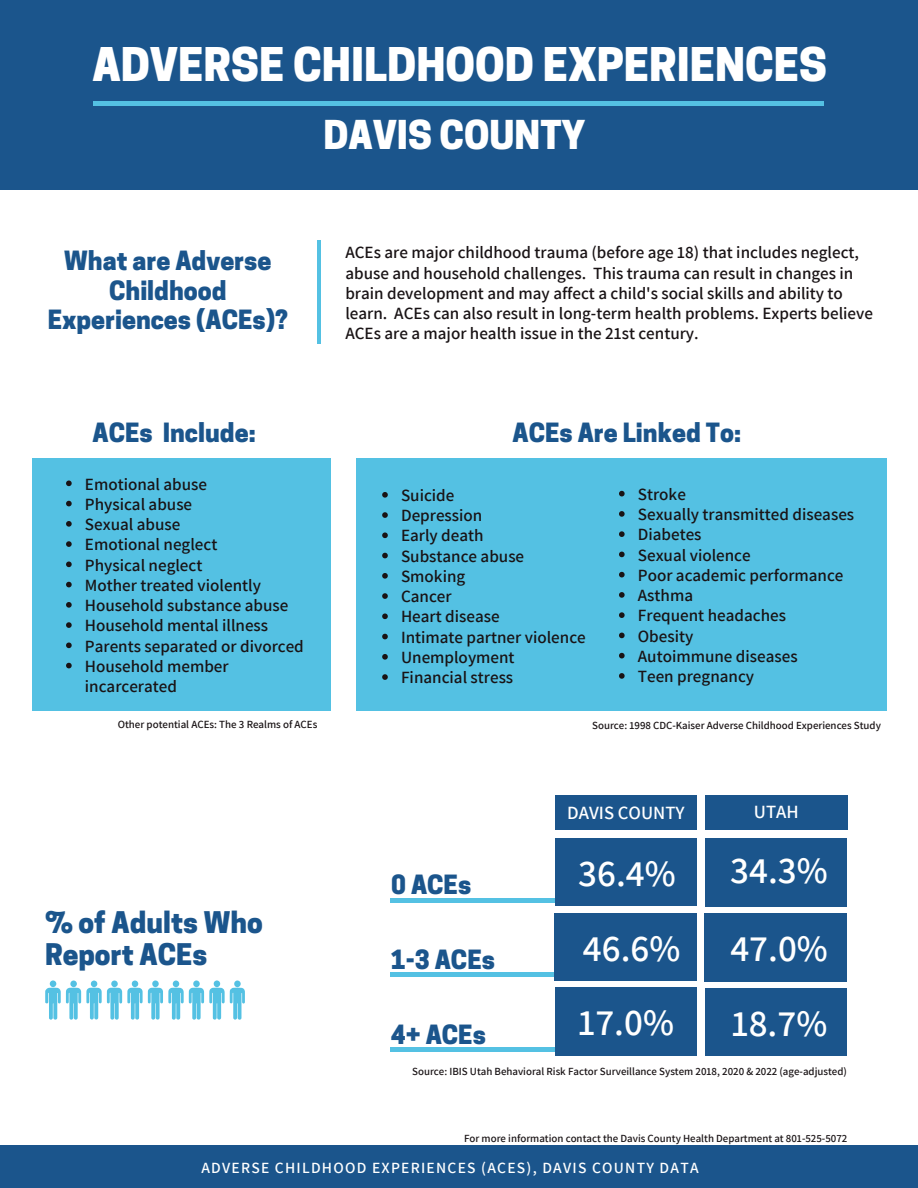
<style>
.page{position:relative;width:918px;height:1188px;background:#fff}
.page>*{position:absolute;margin:0;border:0;box-sizing:border-box;transform-origin:0 0}
.t1{font:800 43.65px "Cooper Hewitt";color:#fff}
.t2{font:600 37.35px "Assistant";color:#fff}
.t3{font:800 37.35px "Cooper Hewitt";color:#fff}
.t4{font:800 28.05px/32.7px "Cooper Hewitt";color:#1b558c}
.t5{font:800 24.9px/29.2px "Cooper Hewitt";color:#1b558c;text-align:center}
.t6{font:600 18.75px "Assistant";color:#fff}
.t7{font:600 17.1px/20.2px "Assistant";color:#191315}
.t8{font:600 15.6px "Assistant";letter-spacing:.08em;color:#fff}
.t9{font:600 10.95px "Assistant";color:#191315}
</style>
<div class="page">
<div style="left:0;top:1145px;width:918px;height:43px;background:#1b558c"></div>
<div style="left:0;top:0;width:918px;height:190px;background:#1b558c"></div>
<div style="left:93px;top:101px;width:731px;height:5px;background:#54c1e3"></div>
<hr style="left:317px;top:240px;width:4px;height:104px;background:#54c1e3">
<hr style="left:390px;top:1047px;width:212px;height:4px;background:#54c1e3">
<div style="left:555px;top:988px;width:142px;height:67px;background:#1b558c"></div>
<div style="left:705px;top:988px;width:142px;height:68px;background:#1b558c"></div>
<hr style="left:390px;top:898px;width:212px;height:4px;background:#54c1e3">
<div style="left:555px;top:838px;width:142px;height:68px;background:#1b558c"></div>
<div style="left:705px;top:839px;width:142px;height:67px;background:#1b558c"></div>
<hr style="left:390px;top:973px;width:212px;height:4px;background:#54c1e3">
<div style="left:555px;top:913px;width:141px;height:68px;background:#1b558c"></div>
<div style="left:705px;top:914px;width:141px;height:67px;background:#1b558c"></div>
<div style="left:32px;top:458px;width:298px;height:252px;background:#54c1e3"></div>
<svg style="left:66px;top:481px;width:6px;height:5px"></svg>
<svg style="left:66px;top:501px;width:6px;height:5px"></svg>
<svg style="left:66px;top:521px;width:6px;height:6px"></svg>
<svg style="left:66px;top:541px;width:6px;height:6px"></svg>
<svg style="left:66px;top:562px;width:6px;height:5px"></svg>
<svg style="left:66px;top:582px;width:6px;height:5px"></svg>
<svg style="left:66px;top:602px;width:6px;height:6px"></svg>
<svg style="left:66px;top:622px;width:6px;height:6px"></svg>
<svg style="left:66px;top:643px;width:6px;height:5px"></svg>
<svg style="left:66px;top:663px;width:6px;height:5px"></svg>
<div style="left:555px;top:796px;width:142px;height:33px;background:#1b558c"></div>
<div style="left:356px;top:458px;width:531px;height:252px;background:#54c1e3"></div>
<svg style="left:382px;top:492px;width:6px;height:6px"></svg>
<svg style="left:382px;top:512px;width:6px;height:6px"></svg>
<svg style="left:382px;top:532px;width:6px;height:6px"></svg>
<svg style="left:382px;top:553px;width:6px;height:5px"></svg>
<svg style="left:382px;top:573px;width:6px;height:6px"></svg>
<svg style="left:382px;top:593px;width:6px;height:6px"></svg>
<svg style="left:382px;top:613px;width:6px;height:6px"></svg>
<svg style="left:382px;top:634px;width:6px;height:5px"></svg>
<svg style="left:382px;top:654px;width:6px;height:6px"></svg>
<svg style="left:382px;top:674px;width:6px;height:6px"></svg>
<svg style="left:619px;top:491px;width:6px;height:5px"></svg>
<svg style="left:619px;top:511px;width:6px;height:6px"></svg>
<svg style="left:619px;top:531px;width:6px;height:6px"></svg>
<svg style="left:619px;top:552px;width:6px;height:5px"></svg>
<svg style="left:619px;top:572px;width:6px;height:5px"></svg>
<svg style="left:619px;top:592px;width:6px;height:6px"></svg>
<svg style="left:619px;top:612px;width:6px;height:6px"></svg>
<svg style="left:619px;top:633px;width:6px;height:5px"></svg>
<svg style="left:619px;top:653px;width:6px;height:5px"></svg>
<svg style="left:619px;top:673px;width:6px;height:6px"></svg>
<div style="left:705px;top:795px;width:142px;height:34px;background:#1b558c"></div>
<svg style="left:45px;top:980px;width:199px;height:40px"></svg>
<p class="t1" style="left:92px;top:48px;width:736px">ADVERSE CHILDHOOD EXPERIENCES</p>
<p class="t3" style="left:323px;top:121px;width:264px">DAVIS COUNTY</p>
<p class="t5" style="left:48px;top:250px;width:242px">What are Adverse<br>Childhood<br>Experiences (ACEs)?</p>
<p class="t7" style="left:345px;top:242px;width:529px">ACEs are major childhood trauma (before age 18) that includes neglect, abuse and household challenges. This trauma can result in changes in brain development and may affect a child's social skills and ability to learn. ACEs can also result in long-term health problems. Experts believe ACEs are a major health issue in the 21st century.</p>
<p class="t5" style="left:93px;top:421px;width:165px">ACEs Include:</p>
<p class="t7" style="left:85px;top:473px;width:124px">Emotional abuse</p>
<p class="t7" style="left:85px;top:493px;width:109px">Physical abuse</p>
<p class="t7" style="left:85px;top:514px;width:97px">Sexual abuse</p>
<p class="t7" style="left:85px;top:534px;width:134px">Emotional neglect</p>
<p class="t7" style="left:85px;top:554px;width:119px">Physical neglect</p>
<p class="t7" style="left:85px;top:574px;width:178px">Mother treated violently</p>
<p class="t7" style="left:85px;top:595px;width:205px">Household substance abuse</p>
<p class="t7" style="left:85px;top:615px;width:185px">Household mental illness</p>
<p class="t7" style="left:85px;top:635px;width:220px">Parents separated or divorced</p>
<p class="t7" style="left:85px;top:655px;width:145px">Household member incarcerated</p>
<p class="t9" style="left:118px;top:716px;width:201px">Other potential ACEs: The 3 Realms of ACEs</p>
<p class="t4" style="left:45px;top:909px;width:219px">% of Adults Who<br>Report ACEs</p>
<p class="t5" style="left:513px;top:421px;width:230px">ACEs Are Linked To:</p>
<p class="t7" style="left:638px;top:483px;width:50px">Stroke</p>
<p class="t7" style="left:638px;top:504px;width:218px">Sexually transmitted diseases</p>
<p class="t7" style="left:638px;top:524px;width:65px">Diabetes</p>
<p class="t7" style="left:638px;top:544px;width:114px">Sexual violence</p>
<p class="t7" style="left:638px;top:564px;width:207px">Poor academic performance</p>
<p class="t7" style="left:638px;top:585px;width:57px">Asthma</p>
<p class="t7" style="left:638px;top:605px;width:150px">Frequent headaches</p>
<p class="t7" style="left:638px;top:625px;width:57px">Obesity</p>
<p class="t7" style="left:638px;top:645px;width:161px">Autoimmune diseases</p>
<p class="t7" style="left:638px;top:666px;width:118px">Teen pregnancy</p>
<p class="t9" style="left:592px;top:717px;width:290px">Source: 1998 CDC-Kaiser Adverse Childhood Experiences Study</p>
<p class="t7" style="left:401px;top:485px;width:55px">Suicide</p>
<p class="t7" style="left:401px;top:505px;width:83px">Depression</p>
<p class="t7" style="left:401px;top:525px;width:84px">Early death</p>
<p class="t7" style="left:401px;top:545px;width:125px">Substance abuse</p>
<p class="t7" style="left:401px;top:566px;width:66px">Smoking</p>
<p class="t7" style="left:401px;top:586px;width:52px">Cancer</p>
<p class="t7" style="left:401px;top:606px;width:100px">Heart disease</p>
<p class="t7" style="left:401px;top:626px;width:186px">Intimate partner violence</p>
<p class="t7" style="left:401px;top:647px;width:115px">Unemployment</p>
<p class="t7" style="left:401px;top:667px;width:114px">Financial stress</p>
<p class="t5" style="left:391px;top:873px;width:82px">0 ACEs</p>
<p class="t5" style="left:391px;top:948px;width:106px">1-3 ACEs</p>
<p class="t5" style="left:391px;top:1023px;width:97px">4+ ACEs</p>
<p class="t6" style="left:567px;top:799px;width:119px">DAVIS COUNTY</p>
<p class="t6" style="left:754px;top:799px;width:46px">UTAH</p>
<p class="t2" style="left:578px;top:847px;width:99px">36.4%</p>
<p class="t2" style="left:730px;top:844px;width:99px">34.3%</p>
<p class="t2" style="left:583px;top:923px;width:99px">46.6%</p>
<p class="t2" style="left:730px;top:922px;width:99px">47.0%</p>
<p class="t2" style="left:578px;top:997px;width:97px">17.0%</p>
<p class="t2" style="left:731px;top:998px;width:97px">18.7%</p>
<p class="t9" style="left:412px;top:1064px;width:436px">Source: IBIS Utah Behavioral Risk Factor Surveillance System 2018, 2020 &amp; 2022 (age-adjusted)</p>
<p class="t9" style="left:464px;top:1131px;width:385px">For more information contact the Davis County Health Department at 801-525-5072</p>
<p class="t8" style="left:201px;top:1157px;width:499px">ADVERSE CHILDHOOD EXPERIENCES (ACES), DAVIS COUNTY DATA</p>
</div>
